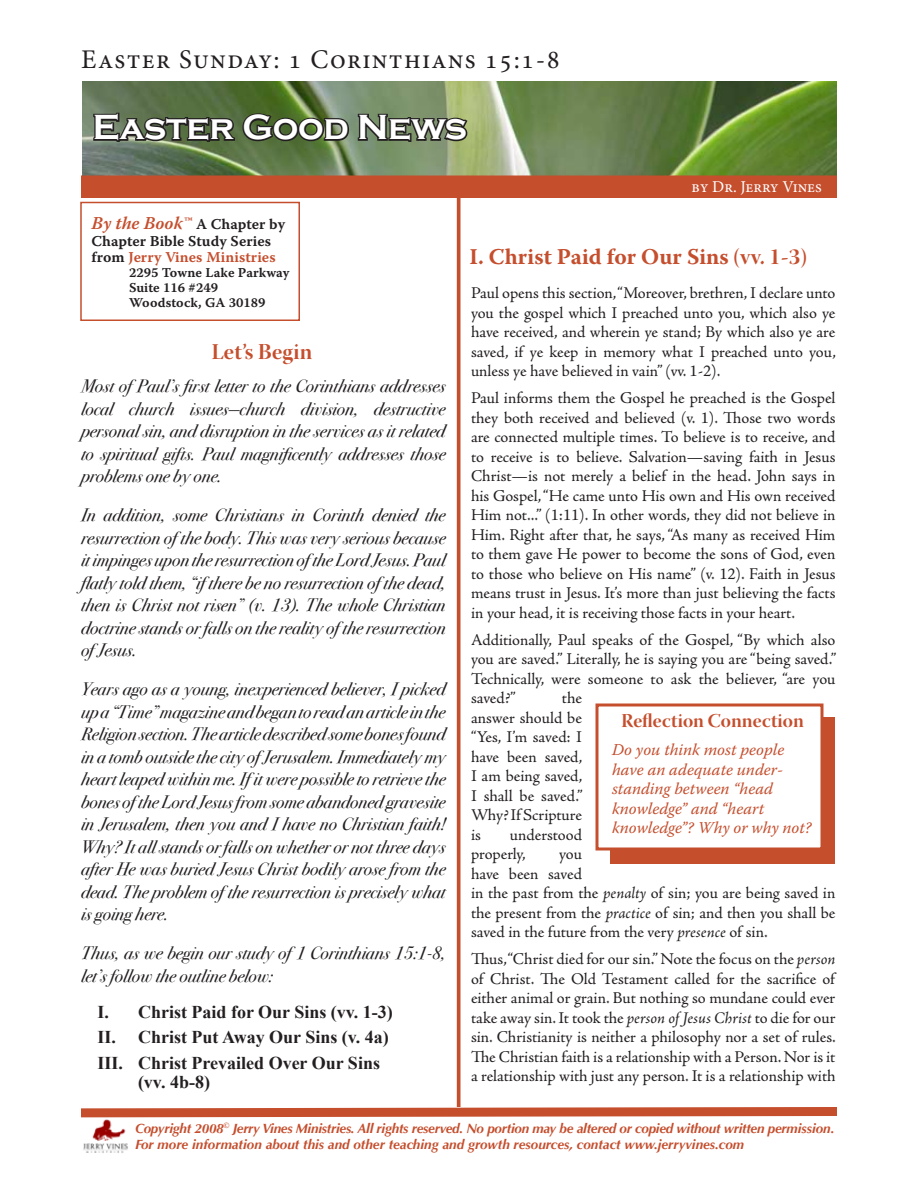
<style>
.page{position:relative;width:918px;height:1188px;background:#fff}
.page>*{position:absolute;margin:0;border:0;box-sizing:border-box;transform-origin:0 0}
.t1{font:700 36px "Copperplate Gothic";letter-spacing:-.01em;color:#fff}
.t2{font:27px "Minion Pro";letter-spacing:.05em;color:#231f20}
.t3{font:700 22.5px "Warnock Pro";color:#c54e2d}
.t4{font:22.5px "Warnock Pro Bold Disp";letter-spacing:.005em;color:#c54e2d}
.t5{font:19.5px "Warnock Pro Bold Disp";color:#c54e2d}
.t6{font:18px/22.5px "Bodoni Svty Two ITCTT Book Ita";color:#231f20;text-align:justify}
.t7{font:700 18px/25.5px "Times New Roman";color:#231f20}
.t8{font:italic 600 18px "Warnock Pro";color:#c54e2d}
.t9{font:16.5px/19.5px "Adobe Jenson Pro";letter-spacing:-.005em;color:#231f20;text-align:justify}
.t10{font:italic 16.5px/19.5px "Warnock Pro";color:#c54e2d}
.t11{font:16.5px "Minion Pro";color:#fff}
.t12{font:15px/16.5px "Warnock Pro Semibold Capt";color:#231f20}
.t13{font:italic 700 13.5px/16.2px "Optima";letter-spacing:-.02em;color:#c54e2d}
.t14{font:13.5px/15px "Warnock Pro Semibold Capt";color:#231f20}
.s1{font-family:"Warnock Pro Semibold Capt";font-weight:400;font-style:normal;font-size:15px;color:#231f20}
.s2{color:#c54e2d}
.s3{font-family:"Warnock Pro Bold Disp";font-weight:400}
.s4{font-style:italic}
</style>
<div class="page">
<img style="left:82px;top:81px;width:755px;height:95px">
<div style="left:80px;top:202px;width:220px;height:119px;border:2px solid #c54e2d"></div>
<div style="left:81px;top:176px;width:756px;height:22px;background:#c54e2d"></div>
<div style="left:457px;top:192px;width:3px;height:915px;border:3px solid #c54e2d"></div>
<img style="left:83px;top:1122px;width:45px;height:31px">
<svg style="left:81px;top:1102px;width:756px;height:20px"></svg>
<svg style="left:91px;top:111px;width:378px;height:33px;background:#4c5840"></svg>
<div style="left:610px;top:717px;width:226px;height:147px;background:#c54e2d"></div>
<div style="left:597px;top:705px;width:225px;height:144px;background:#fff"></div>
<div style="left:596px;top:704px;width:228px;height:146px;border:3px solid #c54e2d"></div>
<h2 class="t2" style="left:81px;top:41px;width:480px">Easter Sunday: 1 Corinthians 15:1-8</h2>
<h1 class="t1" style="left:93px;top:107px;width:376px">Easter Good News</h1>
<p class="t11" style="left:692px;top:176px;width:132px">by Dr. Jerry Vines</p>
<p class="t8" style="left:92px;top:212px;width:195px">By the Book™ <span class="s1">A Chapter by</span></p>
<p class="t12" style="left:92px;top:232px;width:186px">Chapter Bible Study Series from <span class="s2">Jerry Vines Ministries</span></p>
<p class="t14" style="left:129px;top:265px;width:162px">2295 Towne Lake Parkway<br>Suite 116 #249<br>Woodstock, GA 30189</p>
<h3 class="t4" style="left:212px;top:338px;width:102px">Let’s Begin</h3>
<p class="t6" style="left:81px;top:374px;width:366px">Most of Paul’s first letter to the Corinthians addresses local church issues—church division, destructive personal sin, and disruption in the services as it related to spiritual gifts. Paul magnificently addresses those problems one by one.</p>
<p class="t6" style="left:81px;top:503px;width:366px">In addition, some Christians in Corinth denied the resurrection of the body. This was very serious because it impinges upon the resurrection of the Lord Jesus. Paul flatly told them, “if there be no resurrection of the dead, then is Christ not risen” (v. 13). The whole Christian doctrine stands or falls on the reality of the resurrection of Jesus.</p>
<p class="t6" style="left:81px;top:677px;width:366px">Years ago as a young, inexperienced believer, I picked up a “Time” magazine and began to read an article in the Religion section. The article described some bones found in a tomb outside the city of Jerusalem. Immediately my heart leaped within me. If it were possible to retrieve the bones of the Lord Jesus from some abandoned gravesite in Jerusalem, then you and I have no Christian faith!<br>Why? It all stands or falls on whether or not three days after He was buried Jesus Christ bodily arose from the dead. The problem of the resurrection is precisely what is going here.</p>
<p class="t6" style="left:81px;top:941px;width:366px">Thus, as we begin our study of 1 Corinthians 15:1-8, let’s follow the outline below:</p>
<p class="t7" style="left:98px;top:999px;width:297px">I. Christ Paid for Our Sins (vv. 1-3)<br>II. Christ Put Away Our Sins (v. 4a)<br>III. Christ Prevailed Over Our Sins</p>
<p class="t7" style="left:138px;top:1069px;width:73px">(vv. 4b-8)</p>
<h3 class="t3" style="left:470px;top:243px;width:339px">I. Christ Paid for Our Sins <span class="s3">(vv. 1-3)</span></h3>
<p class="t9" style="left:471px;top:284px;width:366px">Paul opens this section, “Moreover, brethren, I declare unto you the gospel which I preached unto you, which also ye have received, and wherein ye stand; By which also ye are saved, if ye keep in memory what I preached unto you, unless ye have believed in vain” (vv. 1-2).</p>
<p class="t9" style="left:471px;top:389px;width:366px">Paul informs them the Gospel he preached is the Gospel they both received and believed (v. 1). Those two words are connected multiple times. To believe is to receive, and to receive is to believe. Salvation—saving faith in Jesus Christ—is not merely a belief in the head. John says in his Gospel, “He came unto His own and His own received Him not...” (1:11). In other words, they did not believe in Him. Right after that, he says, “As many as received Him to them gave He power to become the sons of God, even to those who believe on His name” (v. 12). Faith in Jesus means trust in Jesus. It’s more than just believing the facts in your head, it is receiving those facts in your heart.</p>
<p class="t9" style="left:471px;top:630px;width:367px">Additionally, Paul speaks of the Gospel, “By which also you are saved.” Literally, he is saying you are “being saved.” Technically, were someone to ask the believer, “are you saved?”</p>
<p class="t9" style="left:471px;top:689px;width:113px;text-indent:91px">the answer should be “Yes, I’m saved: I have been saved, I am being saved, I shall be saved.” Why? If Scripture is</p>
<p class="t5" style="left:621px;top:709px;width:184px">Reflection Connection</p>
<p class="t10" style="left:612px;top:740px;width:201px">Do you think most people have an adequate under&shy;standing between “head knowledge” and “heart knowledge”? Why or why not?</p>
<p class="t9" style="left:471px;top:825px;width:112px;text-indent:39px">understood properly,</p>
<p class="t9" style="left:471px;top:845px;width:366px;text-align:left;text-indent:88px">you<br>have been saved<br>in the past from the <span class="s4">penalty</span> of sin; you are being saved in the present from the <span class="s4">practice</span> of sin; and then you shall be saved in the future from the very <span class="s4">presence</span> of sin.</p>
<p class="t9" style="left:471px;top:950px;width:366px">Thus, “Christ died for our sin.” Note the focus on the <span class="s4">person </span>of Christ. The Old Testament called for the sacrifice of either animal or grain. But nothing so mundane could ever take away sin. It took the <span class="s4">person of Jesus Christ</span> to die for our sin. Christianity is neither a philosophy nor a set of rules.<br>The Christian faith is a relationship with a Person. Nor is it a relationship with just any person. It is a relationship with</p>
<p class="t13" style="left:135px;top:1120px;width:701px">Copyright 2008<sup>©</sup> Jerry Vines Ministries. All rights reserved. No portion may be altered or copied without written permission.<br>For more information about this and other teaching and growth resources, contact www.jerryvines.com</p>
</div>
